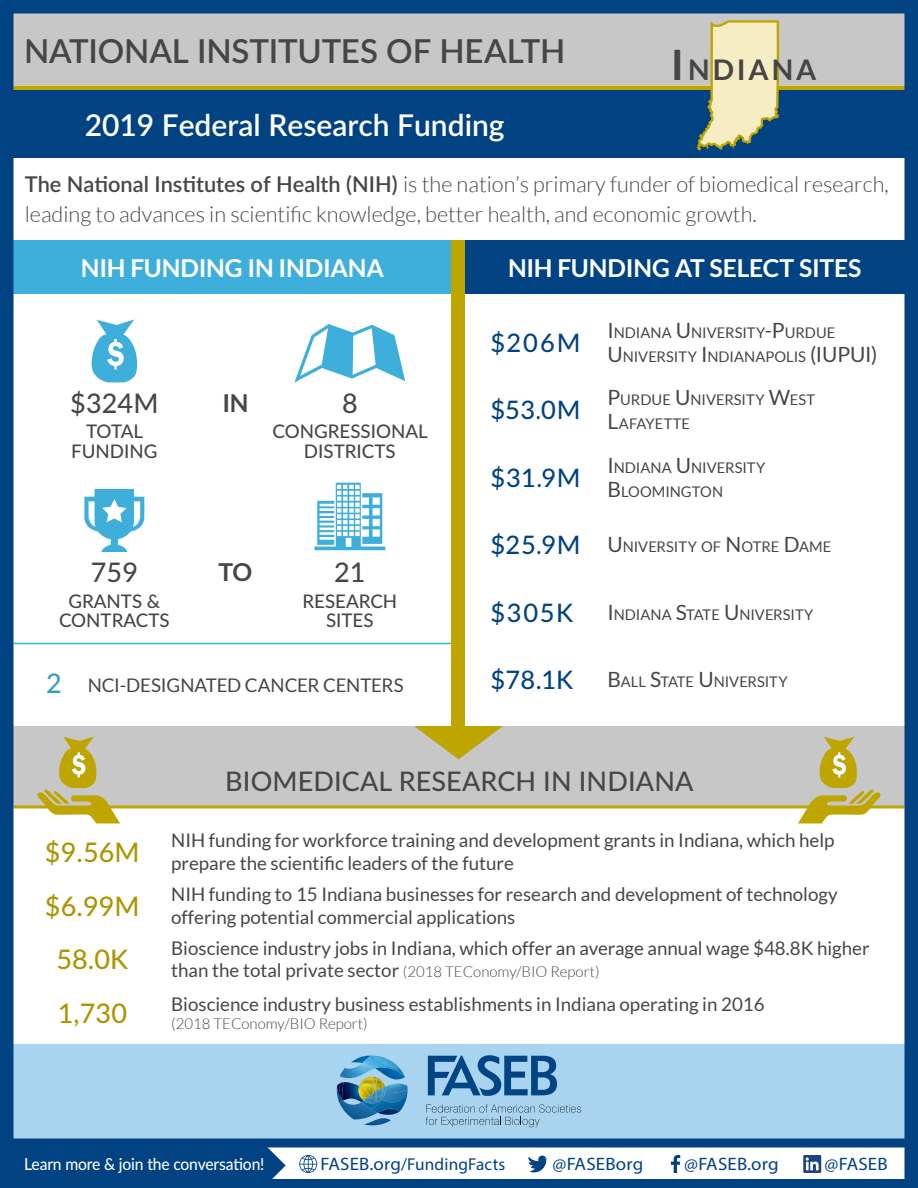
<style>
.page{position:relative;width:918px;height:1188px;background:#fff}
.page>*{position:absolute;margin:0;border:0;box-sizing:border-box;transform-origin:0 0}
.t1{font:600 33px "Lato";letter-spacing:-.005em;color:#464646}
.t2{font:600 30px "Lato";color:#fff}
.t3{font:700 28.5px "Lato";letter-spacing:.1em;color:#464646}
.t4{font:500 27px "Lato";letter-spacing:.005em;color:#464646}
.t5{font:500 27px "Lato";letter-spacing:.005em;color:#ac9500}
.t6{font:500 25.5px "Lato";letter-spacing:.045em;color:#004282}
.t7{font:700 24.75px "Lato";letter-spacing:-.01em;color:#fff}
.t8{font:700 24.75px "Lato";color:#464646}
.t9{font:300 21.75px/30px "Lato";color:#464646}
.t10{font:21px "Lato";color:#464646}
.t11{font:18.75px/22.5px "Lato";color:#464646}
.t12{font:500 18.75px/19.5px "Lato";color:#464646;text-align:center}
.t13{font:18.75px "Lato";letter-spacing:-.005em;color:#464646}
.t14{font:18px "Myriad Pro";letter-spacing:.01em;color:#004282;scale:1.05 1}
.t15{font:17.25px "Myriad Pro";letter-spacing:.01em;color:#004282}
.t16{font:500 16.5px "Lato";letter-spacing:-.01em;color:#fff;scale:.95 1}
.t17{font:300 15px "Lato";color:#464646}
.t18{font:14.7px "Lato";letter-spacing:.005em;color:#464646}
.s1{font-size:42px}
.s2{font-weight:600}
.s3{font-weight:500;font-size:27px;color:#389dc4}
.s4{font-style:inherit}
.s5{font-size:21px}
.s6{font-size:14.7px}
.s7{font-weight:500;font-size:25.5px;color:#004282}
.s8{font-weight:300;font-size:15px}
.s9{font-size:18px}
</style>
<div class="page">
<div style="left:0;top:1044px;width:918px;height:94px;background:#a8d4ef"></div>
<svg style="left:426px;top:1104px;width:155px;height:23px"></svg>
<svg style="left:428px;top:1055px;width:129px;height:41px"></svg>
<svg style="left:337px;top:1056px;width:71px;height:69px"></svg>
<svg style="left:266px;top:1148px;width:20px;height:30px"></svg>
<div style="left:0;top:1143px;width:266px;height:41px;background:#004282"></div>
<svg style="left:299px;top:1155px;width:18px;height:18px"></svg>
<svg style="left:528px;top:1155px;width:20px;height:18px"></svg>
<svg style="left:671px;top:1155px;width:9px;height:18px"></svg>
<svg style="left:803px;top:1155px;width:18px;height:18px"></svg>
<div style="left:0;top:1138px;width:918px;height:50px;border:9px solid #004282"></div>
<div style="left:0;top:726px;width:918px;height:81px;background:#c7c7c7"></div>
<svg style="left:414px;top:726px;width:89px;height:33px"></svg>
<div style="left:452px;top:240px;width:13px;height:493px;background:#bfa500"></div>
<hr style="left:14px;top:643px;width:437px;height:1px;background:#3eaeda">
<hr style="left:14px;top:806px;width:890px;height:2px;background:#bfa500">
<svg style="left:37px;top:737px;width:83px;height:86px"></svg>
<svg style="left:92px;top:320px;width:45px;height:62px"></svg>
<svg style="left:294px;top:324px;width:111px;height:58px"></svg>
<svg style="left:84px;top:489px;width:60px;height:63px"></svg>
<svg style="left:314px;top:483px;width:71px;height:67px"></svg>
<hr style="left:8px;top:1142px;width:910px;height:3px;background:#004282">
<div style="left:465px;top:240px;width:439px;height:54px;background:#004282"></div>
<div style="left:14px;top:240px;width:438px;height:54px;background:#3eaeda"></div>
<svg style="left:798px;top:737px;width:83px;height:86px"></svg>
<div style="left:0;top:14px;width:918px;height:72px;background:#c7c7c7"></div>
<div style="left:0;top:90px;width:918px;height:68px;background:#004282"></div>
<hr style="left:0;top:86px;width:918px;height:4px;background:#bfa500">
<div style="left:0;top:0;width:918px;height:14px;background:#004282"></div>
<div style="left:0;top:0;width:14px;height:1188px;background:#004282"></div>
<div style="left:904px;top:0;width:14px;height:1188px;background:#004282"></div>
<svg style="left:697px;top:20px;width:82px;height:131px"></svg>
<h1 class="t1" style="left:24px;top:27px;width:543px">NATIONAL INSTITUTES OF HEALTH</h1>
<h2 class="t2" style="left:85px;top:103px;width:421px">2019 Federal Research Funding</h2>
<h3 class="t3" style="left:671px;top:53px;width:147px"><span class="s1">I</span>NDIANA</h3>
<p class="t9" style="left:25px;top:169px;width:866px"><span class="s2">The National Institutes of Health (NIH)</span> is the nation’s primary funder of biomedical research, leading to advances in scientific knowledge, better health, and economic growth.</p>
<h3 class="t7" style="left:81px;top:254px;width:304px">NIH FUNDING IN INDIANA</h3>
<h3 class="t7" style="left:508px;top:254px;width:355px">NIH FUNDING AT SELECT SITES</h3>
<h3 class="t4" style="left:70px;top:384px;width:90px">$324M</h3>
<h3 class="t8" style="left:222px;top:389px;width:28px">IN</h3>
<h3 class="t4" style="left:342px;top:384px;width:17px">8</h3>
<p class="t12" style="left:71px;top:421px;width:88px">TOTAL<br>FUNDING</p>
<p class="t12" style="left:272px;top:421px;width:157px">CONGRESSIONAL<br>DISTRICTS</p>
<h3 class="t4" style="left:91px;top:553px;width:49px">759</h3>
<h3 class="t8" style="left:219px;top:558px;width:35px">TO</h3>
<h3 class="t4" style="left:334px;top:553px;width:33px">21</h3>
<p class="t12" style="left:59px;top:590px;width:112px">GRANTS &amp;<br>CONTRACTS</p>
<p class="t12" style="left:302px;top:590px;width:96px">RESEARCH<br>SITES</p>
<p class="t13" style="left:46px;top:674px;width:359px"><span class="s3">2</span> NCI-DESIGNATED CANCER CENTER<span class="s4">S</span></p>
<h3 class="t6" style="left:490px;top:324px;width:91px">$206M</h3>
<h3 class="t6" style="left:490px;top:391px;width:92px">$53.0M</h3>
<p class="t18" style="left:608px;top:324px;width:17px"><span class="s5">I</span>NDIANA</p>
<p class="t18" style="left:676px;top:324px;width:50px"><span class="s5">U</span>NIVERSIT</p>
<p class="t18" style="left:756px;top:324px;width:40px">Y<span class="s5">-P</span>URDUE</p>
<p class="t18" style="left:608px;top:348px;width:50px"><span class="s5">U</span>NIVERSIT</p>
<p class="t18" style="left:688px;top:348px;width:31px">Y <span class="s5">I</span>NDIANA</p>
<p class="t10" style="left:765px;top:342px;width:114px"><span class="s6">POLIS</span> (IUPUI)</p>
<p class="t18" style="left:608px;top:392px;width:24px"><span class="s5">P</span>URDUE</p>
<p class="t18" style="left:675px;top:392px;width:50px"><span class="s5">U</span>NIVERSIT</p>
<p class="t18" style="left:755px;top:392px;width:44px">Y <span class="s5">W</span>EST</p>
<p class="t18" style="left:608px;top:416px;width:57px"><span class="s5">L</span>AFAYETTE</p>
<p class="t18" style="left:608px;top:459px;width:17px"><span class="s5">I</span>NDIANA</p>
<p class="t18" style="left:676px;top:459px;width:50px"><span class="s5">U</span>NIVERSIT</p>
<p class="t18" style="left:756px;top:459px;width:11px">Y</p>
<p class="t18" style="left:608px;top:483px;width:68px"><span class="s5">B</span> LOOMINGT</p>
<p class="t18" style="left:700px;top:483px;width:22px">ON</p>
<p class="t18" style="left:490px;top:539px;width:167px"><span class="s7">$25.9M</span> <span class="s5">U</span>NIVERSIT</p>
<p class="t18" style="left:688px;top:539px;width:143px">Y OF <span class="s5">N</span>OTRE <span class="s5">D</span>AME</p>
<h3 class="t6" style="left:490px;top:459px;width:92px">$31.9M</h3>
<h3 class="t6" style="left:490px;top:594px;width:84px">$305K</h3>
<p class="t18" style="left:608px;top:606px;width:17px"><span class="s5">I</span>NDIANA</p>
<p class="t18" style="left:676px;top:606px;width:20px"><span class="s5">S</span>TATE</p>
<p class="t18" style="left:724px;top:606px;width:50px"><span class="s5">U</span>NIVERSIT</p>
<p class="t18" style="left:804px;top:606px;width:11px">Y</p>
<h3 class="t6" style="left:490px;top:661px;width:84px">$78.1K</h3>
<p class="t18" style="left:608px;top:674px;width:63px"><span class="s5">B</span>ALL <span class="s5">S</span>TATE</p>
<p class="t18" style="left:698px;top:674px;width:50px"><span class="s5">U</span>NIVERSIT</p>
<p class="t18" style="left:779px;top:674px;width:11px">Y</p>
<h3 class="t4" style="left:225px;top:762px;width:470px">BIOMEDICAL RESEARCH IN INDIANA</h3>
<h3 class="t5" style="left:45px;top:833px;width:96px">$9.56M</h3>
<p class="t11" style="left:171px;top:829px;width:665px">NIH funding for workforce training and development grants in Indiana, which help prepare the scientific leaders of the future</p>
<h3 class="t5" style="left:45px;top:887px;width:96px">$6.99M</h3>
<p class="t11" style="left:171px;top:883px;width:668px">NIH funding to 15 Indiana businesses for research and development of technology offering potential commercial applications</p>
<h3 class="t5" style="left:56px;top:940px;width:73px">58.0K</h3>
<p class="t11" style="left:171px;top:937px;width:700px">Bioscience industry jobs in Indiana, which offer an average annual wage $48.8K higher than the total private sector <span class="s8">(2018 TEConomy/BIO Report)</span></p>
<h3 class="t5" style="left:58px;top:994px;width:71px">1,730</h3>
<p class="t11" style="left:171px;top:992px;width:595px">Bioscience industry business establishments in Indiana operating in 2016</p>
<p class="t17" style="left:171px;top:1015px;width:198px">(2018 TEConomy/BIO Report)</p>
<p class="t16" style="left:24px;top:1152px;width:254px">Learn more &amp; join the conversation!</p>
<p class="t15" style="left:321px;top:1154px;width:186px"><span class="s9">FASEB.org</span>/FundingFacts</p>
<p class="t14" style="left:553px;top:1153px;width:88px">@FASEBorg</p>
<p class="t14" style="left:684px;top:1153px;width:91px">@FASEB.org</p>
<p class="t14" style="left:825px;top:1153px;width:62px">@FASEB</p>
</div>
